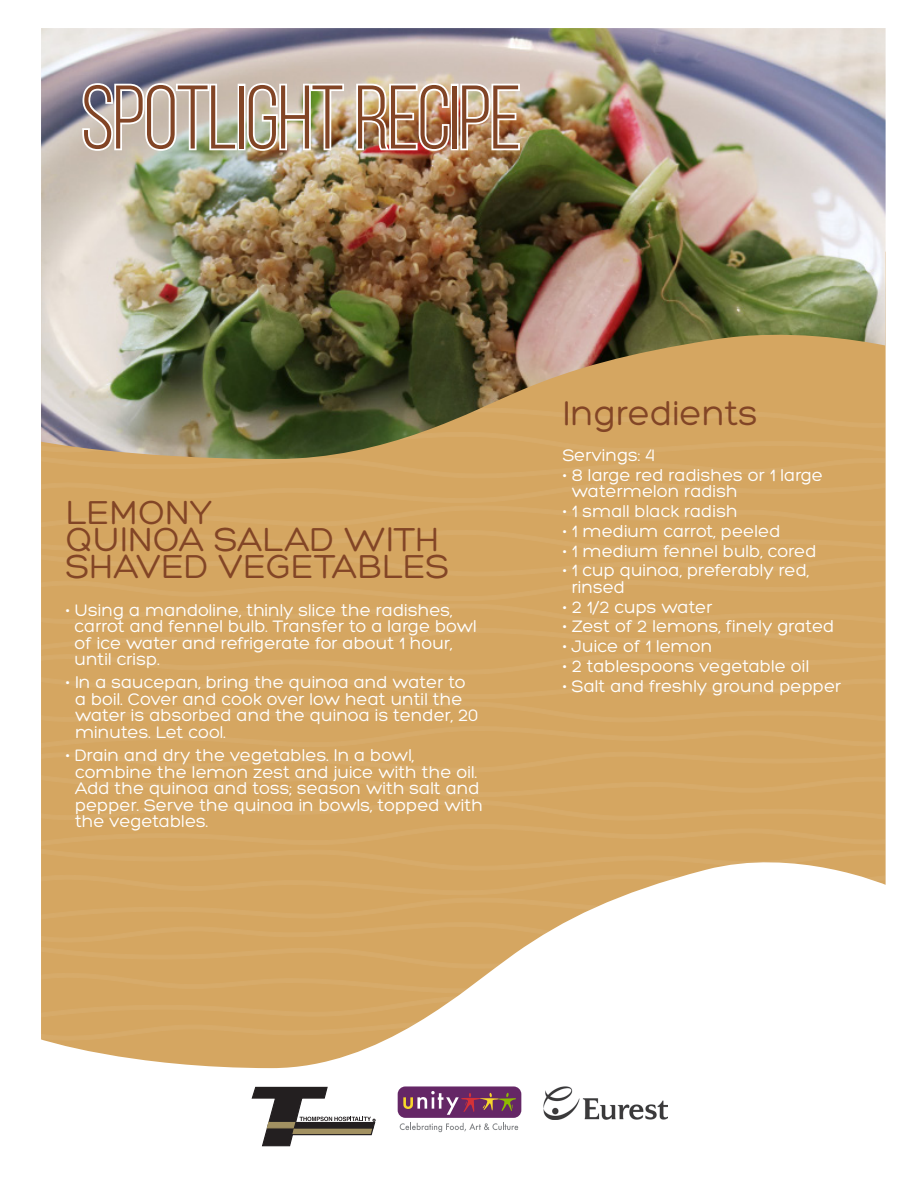
<style>
.page{position:relative;width:918px;height:1188px;background:#fff}
.page>*{position:absolute;margin:0;border:0;box-sizing:border-box;transform-origin:0 0}
.t1{font:90px "Bebas Neue";letter-spacing:-.02em;color:#824526}
.t2{font:36px/27px "Hero";color:#824526}
.t3{font:18px/16.5px "Hero";color:#fff}
</style>
<div class="page">
<svg style="left:400px;top:1123px;width:118px;height:9px"></svg>
<div style="left:398px;top:1086px;width:123px;height:32px;background:#652766;border-radius:8px"></div>
<svg style="left:403px;top:1091px;width:113px;height:24px"></svg>
<svg style="left:251px;top:1086px;width:125px;height:61px"></svg>
<img style="left:543px;top:1086px;width:125px;height:34px">
<svg style="left:54px;top:1043px;width:325px;height:25px;fill:#d5a661"></svg>
<svg style="left:41px;top:459px;width:845px;height:584px;background:#dab276"></svg>
<img style="left:41px;top:28px;width:845px;height:431px">
<svg style="left:80px;top:81px;width:159px;height:72px"></svg>
<div style="left:238px;top:84px;width:7px;height:66px;border:4px solid #fff"></div>
<img style="left:245px;top:81px;width:101px;height:72px">
<img style="left:354px;top:81px;width:97px;height:72px">
<div style="left:451px;top:84px;width:8px;height:66px;border:4px solid #fff"></div>
<svg style="left:459px;top:82px;width:63px;height:70px"></svg>
<p class="t1" style="left:81px;top:69px;width:442px">SPOTLIGHT RECIPE</p>
<p class="t2" style="left:66px;top:499px;width:148px">LEMONY</p>
<p class="t2" style="left:66px;top:526px;width:385px">QUINOA SALAD WITH<br>SHAVED VEGETABLES</p>
<p class="t3" style="left:75px;top:602px;width:404px;text-indent:-9px">• Using a mandoline, thinly slice the radishes, carrot and fennel bulb. Transfer to a large bowl of ice water and refrigerate for about 1 hour, until crisp.</p>
<p class="t3" style="left:75px;top:674px;width:405px;text-indent:-9px">• In a saucepan, bring the quinoa and water to a boil. Cover and cook over low heat until the water is absorbed and the quinoa is tender, 20 minutes. Let cool.</p>
<p class="t3" style="left:75px;top:747px;width:410px;text-indent:-9px">• Drain and dry the vegetables. In a bowl, combine the lemon zest and juice with the oil.<br>Add the quinoa and toss; season with salt and pepper. Serve the quinoa in bowls, topped with the vegetables.</p>
<p class="t2" style="left:563px;top:400px;width:197px">Ingredients</p>
<p class="t3" style="left:563px;top:447px;width:94px">Servings: 4</p>
<p class="t3" style="left:572px;top:467px;width:253px;text-indent:-9px">• 8 large red radishes or 1 large watermelon radish</p>
<p class="t3" style="left:563px;top:503px;width:177px">• 1 small black radish</p>
<p class="t3" style="left:563px;top:523px;width:219px">• 1 medium carrot, peeled</p>
<p class="t3" style="left:563px;top:543px;width:255px">• 1 medium fennel bulb, cored</p>
<p class="t3" style="left:572px;top:563px;width:239px;text-indent:-9px">• 1 cup quinoa, preferably red, rinsed</p>
<p class="t3" style="left:563px;top:599px;width:151px">• 2 1/2 cups water</p>
<p class="t3" style="left:563px;top:618px;width:273px">• Zest of 2 lemons, finely grated</p>
<p class="t3" style="left:563px;top:638px;width:151px">• Juice of 1 lemon</p>
<p class="t3" style="left:563px;top:658px;width:248px">• 2 tablespoons vegetable oil</p>
<p class="t3" style="left:563px;top:678px;width:280px">• Salt and freshly ground pepper</p>
</div>
